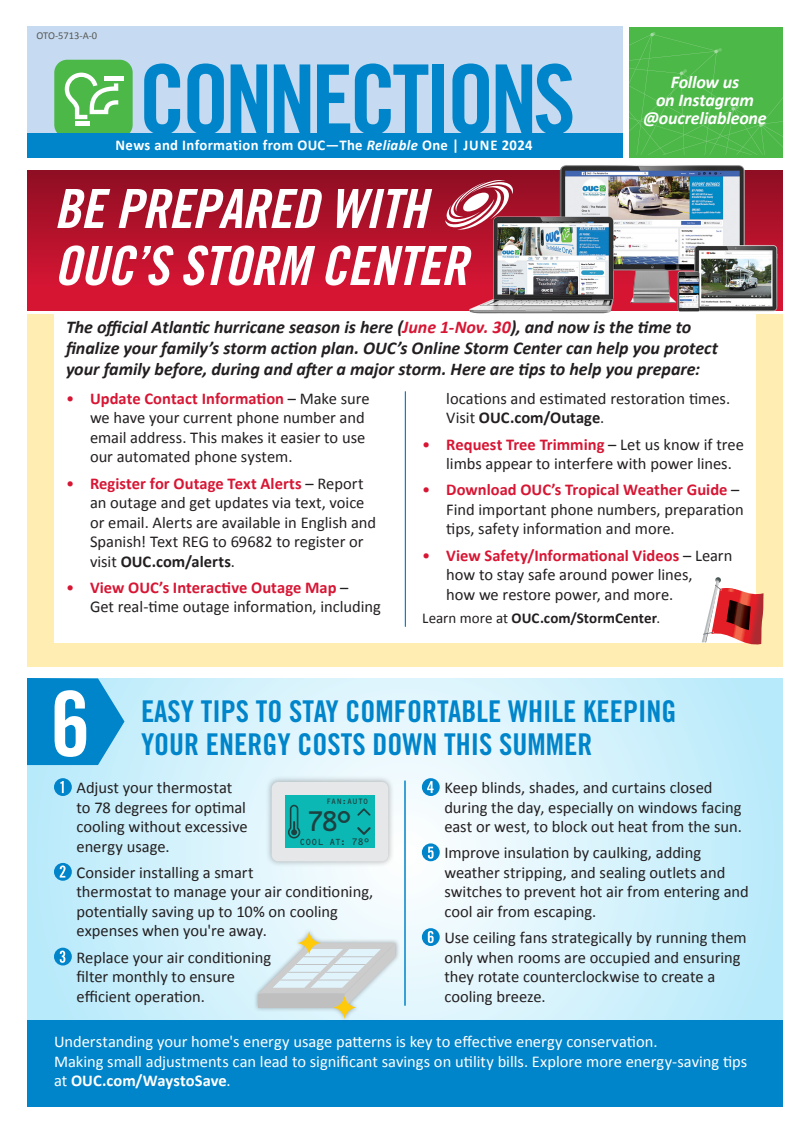
<style>
.page{position:relative;width:810px;height:1134px;background:#fff}
.page>*{position:absolute;margin:0;border:0;box-sizing:border-box;transform-origin:0 0}
.t1{font:96px "Trade Gothic LT Std Bd Cn 20";letter-spacing:-.05em;color:#0084ca}
.Headlines{font:54px/57px "Trade Gothic LT Std Bd Cn 20 Obl";letter-spacing:-.01em;color:#fff}
.t2{font:30px/33px "Trade Gothic LT Std Bd Cn 20";color:#0084ca}
.t3{font:27px "OCRB Std";color:#1d4140}
.New_Body_-_SEH{font:italic 700 18px/21px "Calibri";color:#231f20}
.New_Body_-_SEH-2{font:italic 700 18px/18px "Calibri";letter-spacing:-.01em;color:#fff;text-align:center}
.New_Body_-_SEH-3{font:16.5px/19.5px "Calibri";color:#231f20}
.New_Body_-_SEH-4{font:16.5px/19.5px "Calibri";color:#fff}
.t4{font:700 15px "Calibri";letter-spacing:.025em;color:#fff}
.New_Body_-_SEH-5{font:700 15px "Calibri";letter-spacing:.005em;color:#231f20}
.t5{font:10.5px "Calibri";color:#575855}
.t6{font:9px "OCRB Std";letter-spacing:-.05em;color:#1d4140}
.t7{font:7.95px "OCRB Std";letter-spacing:-.05em;color:#1d4140}
.s1{font-style:italic}
.s2{color:#d71634}
.s3{font-weight:700;color:#d71634}
.s4{font-weight:700}
.s5{font-weight:400}
</style>
<div class="page">
<div style="left:27px;top:27px;width:596px;height:130px;background:#c6dbf1"></div>
<svg style="left:54px;top:60px;width:79px;height:73px;background:#66c263"></svg>
<hr style="left:75px;top:122px;width:14px;height:4px;background:#fff">
<hr style="left:105px;top:77px;width:19px;height:4px;background:#fff">
<div style="left:27px;top:133px;width:596px;height:24px;background:#0084ca"></div>
<div style="left:629px;top:27px;width:154px;height:130px;background:#4cb848"></div>
<svg style="left:629px;top:32px;width:153px;height:108px"></svg>
<svg style="left:27px;top:678px;width:756px;height:342px;background:#d4f2fc"></svg>
<div style="left:27px;top:314px;width:756px;height:352px;background:#ffedb1"></div>
<div style="left:54px;top:778px;width:18px;height:18px;background:#0084ca;border-radius:50%"></div>
<svg style="left:60px;top:781px;width:4px;height:12px"></svg>
<svg style="left:54px;top:863px;width:18px;height:18px"></svg>
<svg style="left:60px;top:866px;width:6px;height:12px"></svg>
<svg style="left:54px;top:948px;width:18px;height:18px"></svg>
<svg style="left:60px;top:951px;width:5px;height:12px"></svg>
<div style="left:422px;top:778px;width:18px;height:18px;background:#0084ca;border-radius:50%"></div>
<svg style="left:427px;top:781px;width:7px;height:12px"></svg>
<div style="left:422px;top:843px;width:18px;height:18px;background:#0084ca;border-radius:50%"></div>
<svg style="left:428px;top:847px;width:6px;height:12px"></svg>
<svg style="left:422px;top:928px;width:18px;height:18px"></svg>
<svg style="left:428px;top:931px;width:6px;height:12px"></svg>
<hr style="left:405px;top:781px;width:1px;height:225px;background:#0084ca">
<div style="left:265px;top:776px;width:129px;height:91px;background:#231f20;opacity:.35"></div>
<div style="left:272px;top:782px;width:116px;height:79px;background:#e6e7e9;border-radius:7px"></div>
<div style="left:285px;top:795px;width:90px;height:53px;background:#0cb8b4"></div>
<svg style="left:357px;top:808px;width:14px;height:8px"></svg>
<svg style="left:357px;top:827px;width:14px;height:8px"></svg>
<svg style="left:288px;top:805px;width:12px;height:33px"></svg>
<div style="left:27px;top:1020px;width:756px;height:87px;background:#0084ca"></div>
<div style="left:253px;top:928px;width:147px;height:95px;background:#231f20;opacity:.35"></div>
<svg style="left:258px;top:931px;width:137px;height:88px;background:#d7e2e2"></svg>
<div style="left:54px;top:307px;width:702px;height:336px;background:#fff"></div>
<div style="left:27px;top:170px;width:756px;height:140px;background:linear-gradient(to bottom,#8f0e23,#df1635)"></div>
<hr style="left:405px;top:392px;width:1px;height:235px;background:#0084ca">
<svg style="left:445px;top:180px;width:19px;height:50px"></svg>
<img style="left:464px;top:140px;width:319px;height:174px">
<svg style="left:27px;top:678px;width:97px;height:87px"></svg>
<svg style="left:702px;top:577px;width:62px;height:68px"></svg>
<p class="t5" style="left:37px;top:29px;width:62px">OTO-5713-A-0</p>
<p class="t1" style="left:138px;top:41px;width:439px">CONNECTIONS</p>
<p class="New_Body_-_SEH-2" style="left:643px;top:72px;width:125px">Follow us<br>on Instagram @oucreliableone</p>
<p class="t4" style="left:116px;top:135px;width:419px">News and Information from OUC—The <span class="s1">Reliable</span> One | JUNE 2024</p>
<p class="Headlines" style="left:54px;top:181px;width:415px">BE PREPARED WITH<br>OUC’S STORM CENTER</p>
<p class="New_Body_-_SEH" style="left:66px;top:316px;width:654px">The official Atlantic hurricane season is here (<span class="s2">June 1-Nov. 30</span>), and now is the time to finalize your family’s storm action plan. OUC’s Online Storm Center can help you protect your family before, during and after a major storm. Here are tips to help you prepare:</p>
<p class="New_Body_-_SEH-3" style="left:90px;top:388px;width:281px;text-indent:-24px"><span class="s2">•</span> <span class="s3">Update Contact Information</span> – Make sure we have your current phone number and email address. This makes it easier to use our automated phone system.</p>
<p class="New_Body_-_SEH-3" style="left:90px;top:473px;width:288px;text-indent:-24px"><span class="s2">•</span> <span class="s3">Register for Outage Text Alerts</span> – Report an outage and get updates via text, voice or email. Alerts are available in English and Spanish! Text REG to 69682 to register or visit <span class="s4">OUC.com/alerts</span>.</p>
<p class="New_Body_-_SEH-3" style="left:90px;top:577px;width:292px;text-indent:-24px"><span class="s2">•</span> <span class="s3">View OUC’s Interactive Outage Map</span> –<br>Get real-time outage information, including</p>
<p class="New_Body_-_SEH-3" style="left:446px;top:388px;width:285px">locations and estimated restoration times.<br>Visit <span class="s4">OUC.com/Outage</span>.</p>
<p class="New_Body_-_SEH-3" style="left:446px;top:434px;width:299px;text-indent:-24px"><span class="s2">•</span> <span class="s3">Request Tree Trimming</span> – Let us know if tree limbs appear to interfere with power lines.</p>
<p class="New_Body_-_SEH-3" style="left:446px;top:480px;width:299px;text-indent:-24px"><span class="s2">•</span> <span class="s3">Download OUC’s Tropical Weather Guide</span> –<br>Find important phone numbers, preparation tips, safety information and more.</p>
<p class="New_Body_-_SEH-3" style="left:446px;top:545px;width:288px;text-indent:-24px"><span class="s2">•</span> <span class="s3">View Safety/Informational Videos</span> – Learn how to stay safe around power lines,<br>how we restore power, and more.</p>
<p class="New_Body_-_SEH-5" style="left:422px;top:607px;width:239px"><span class="s5">Learn more at</span> OUC.com/StormCenter<span class="s5">.</span></p>
<p class="t2" style="left:141px;top:695px;width:537px">EASY TIPS TO STAY COMFORTABLE WHILE KEEPING<br>YOUR ENERGY COSTS DOWN THIS SUMMER</p>
<p class="New_Body_-_SEH-3" style="left:76px;top:777px;width:173px">Adjust your thermostat to 78 degrees for optimal cooling without excessive energy usage.</p>
<p class="New_Body_-_SEH-3" style="left:76px;top:862px;width:298px">Consider installing a smart<br>thermostat to manage your air conditioning, potentially saving up to 10% on cooling expenses when you're away.</p>
<p class="New_Body_-_SEH-3" style="left:76px;top:947px;width:196px">Replace your air conditioning filter monthly to ensure efficient operation.</p>
<p class="t7" style="left:326px;top:797px;width:44px">FAN:AUTO</p>
<p class="t6" style="left:299px;top:837px;width:73px">COOL AT: 78°</p>
<p class="t3" style="left:306px;top:808px;width:49px">78°</p>
<p class="New_Body_-_SEH-3" style="left:444px;top:777px;width:299px">Keep blinds, shades, and curtains closed during the day, especially on windows facing east or west, to block out heat from the sun.</p>
<p class="New_Body_-_SEH-3" style="left:444px;top:843px;width:306px">Improve insulation by caulking, adding weather stripping, and sealing outlets and switches to prevent hot air from entering and cool air from escaping.</p>
<p class="New_Body_-_SEH-3" style="left:444px;top:927px;width:304px">Use ceiling fans strategically by running them only when rooms are occupied and ensuring they rotate counterclockwise to create a cooling breeze.</p>
<p class="New_Body_-_SEH-4" style="left:54px;top:1032px;width:695px">Understanding your home's energy usage patterns is key to effective energy conservation.<br>Making small adjustments can lead to significant savings on utility bills. Explore more energy-saving tips at <span class="s4">OUC.com/WaystoSave</span>.</p>
</div>
